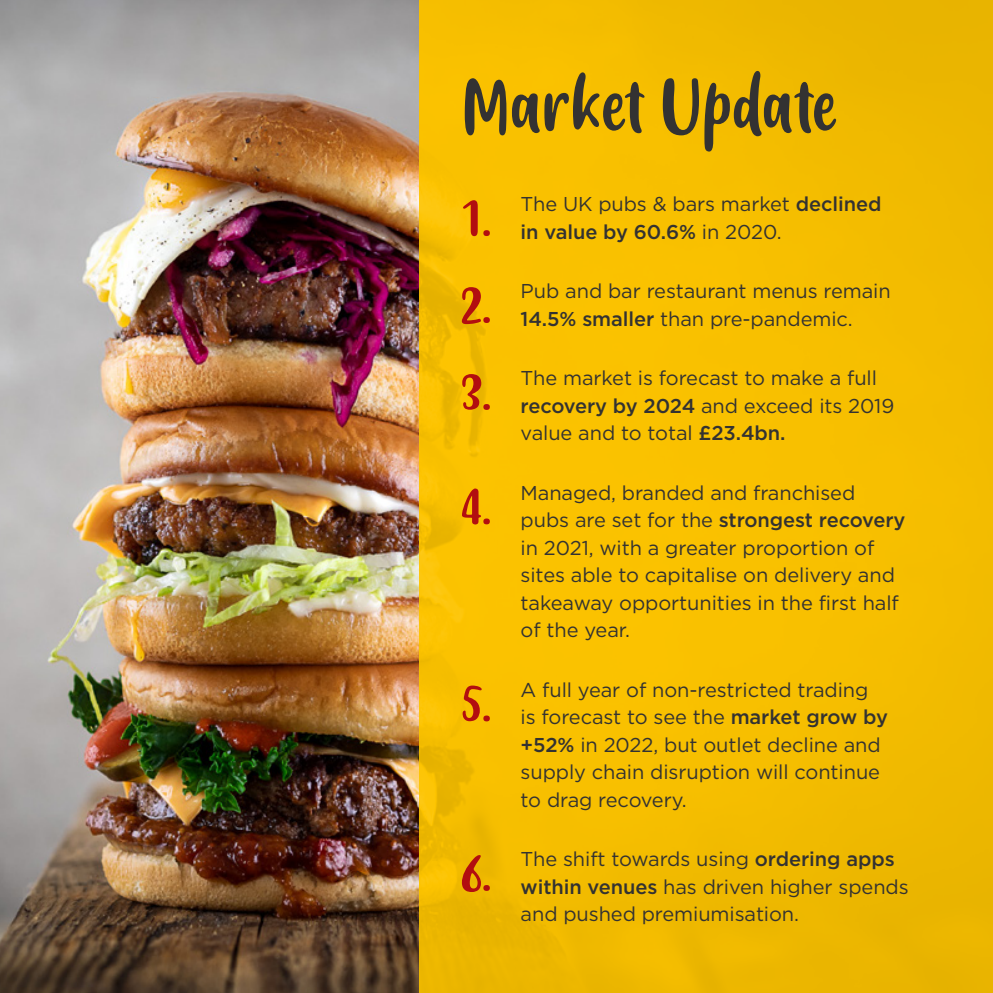
<style>
.page{position:relative;width:993px;height:993px;background:#fff}
.page>*{position:absolute;margin:0;border:0;box-sizing:border-box;transform-origin:0 0}
.t1{font:75px "Friendly Schoolmates";letter-spacing:-.005em;color:#333232}
.t2{font:60px "Friendly Schoolmates";color:#b20e10}
.t3{font:20px/27.5px "Gotham HTF";letter-spacing:-.005em;color:#333232}
.s1{font-weight:500}
</style>
<div class="page">
<img style="left:418px;top:0;width:574px;height:992px">
<img style="left:0;top:0;width:418px;height:992px">
<h1 class="t1" style="left:461px;top:65px;width:377px">Market Update</h1>
<h2 class="t2" style="left:461px;top:184px;width:32px">1.</h2>
<p class="t3" style="left:520px;top:190px;width:362px">The UK pubs &amp; bars market <span class="s1">declined in value by 60.6%</span> in 2020.</p>
<h2 class="t2" style="left:461px;top:271px;width:32px">2.</h2>
<p class="t3" style="left:520px;top:277px;width:371px">Pub and bar restaurant menus remain<br><span class="s1">14.5% smaller</span> than pre-pandemic.</p>
<h2 class="t2" style="left:461px;top:358px;width:32px">3.</h2>
<p class="t3" style="left:520px;top:364px;width:375px">The market is forecast to make a full <span class="s1">recovery by 2024</span> and exceed its 2019 value and to total <span class="s1">£23.4bn.</span></p>
<h2 class="t2" style="left:461px;top:472px;width:32px">4.</h2>
<p class="t3" style="left:520px;top:478px;width:386px">Managed, branded and franchised pubs are set for the <span class="s1">strongest recovery </span>in 2021, with a greater proportion of sites able to capitalise on delivery and takeaway opportunities in the first half of the year.</p>
<h2 class="t2" style="left:461px;top:669px;width:32px">5.</h2>
<p class="t3" style="left:520px;top:675px;width:369px">A full year of non-restricted trading is forecast to see the <span class="s1">market grow by +52%</span> in 2022, but outlet decline and supply chain disruption will continue to drag recovery.</p>
<h2 class="t2" style="left:461px;top:838px;width:32px">6.</h2>
<p class="t3" style="left:520px;top:844px;width:389px">The shift towards using <span class="s1">ordering apps within venues</span> has driven higher spends and pushed premiumisation.</p>
</div>
